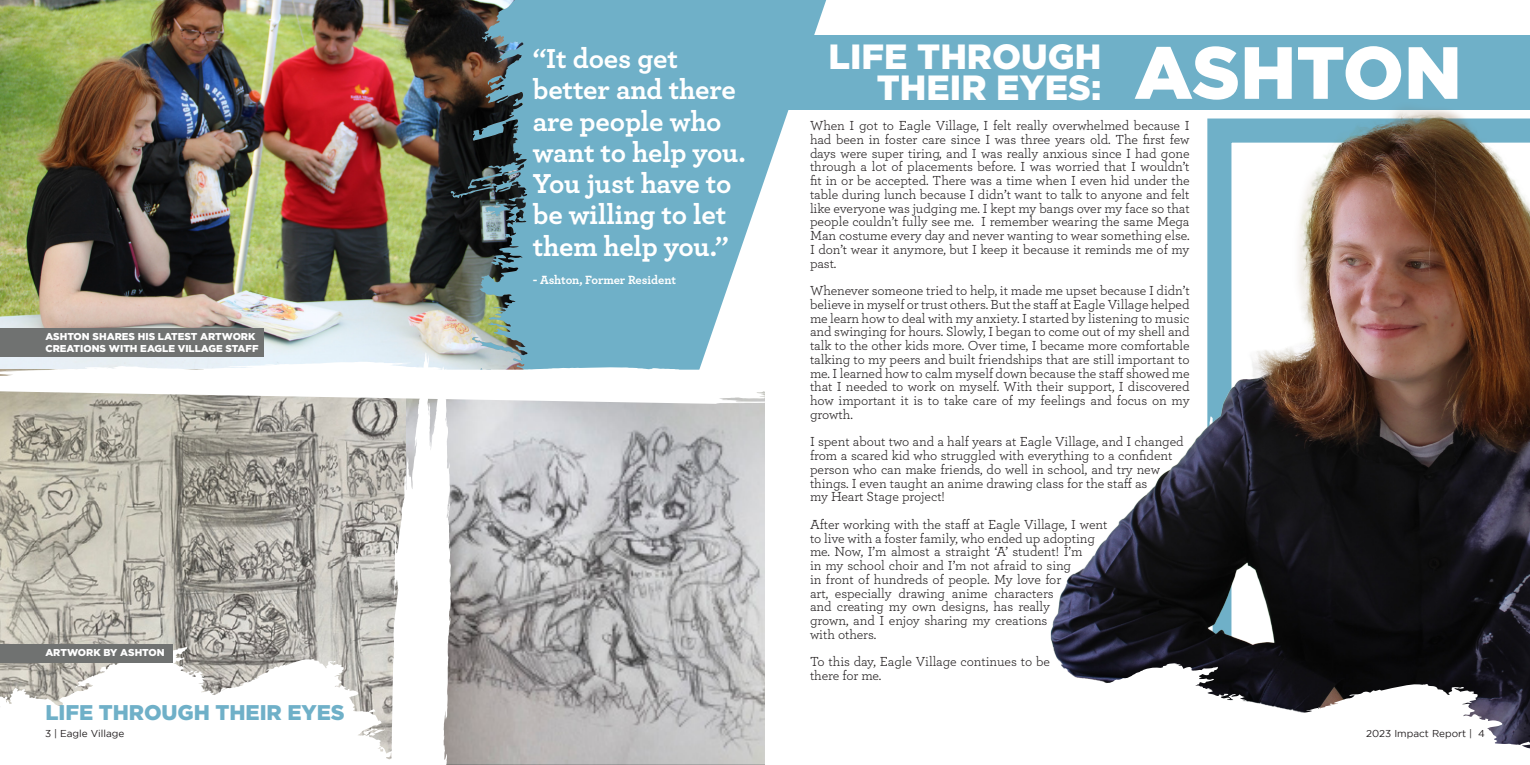
<style>
.page{position:relative;width:1530px;height:765px;background:#fff}
.page>*{position:absolute;margin:0;border:0;box-sizing:border-box;transform-origin:0 0}
.t1{font:900 73.75px "Gotham";color:#fff}
.t2{font:900 35px "Gotham";color:#fff}
.t3{font:700 28.75px/31.2px "Archer";letter-spacing:-.005em;color:#fff}
.t4{font:900 21.25px "Gotham";letter-spacing:-.005em;color:#6fb0c8}
.t5{font:13.75px/13.8px "Archer";letter-spacing:-.005em;color:#231f20}
.t6{font:700 12.5px "Archer";letter-spacing:-.005em;color:#fff}
.t7{font:900 10px "Gotham";color:#fff}
.t8{font:10px "Gotham";color:#231f20}
</style>
<div class="page">
<div style="left:760px;top:35px;width:770px;height:75px;background:#6fb0c8"></div>
<img style="left:1050px;top:109px;width:480px;height:554px">
<svg style="left:1061px;top:663px;width:469px;height:86px"></svg>
<svg style="left:527px;top:0;width:299px;height:351px;fill:#6fb0c8"></svg>
<img style="left:0;top:0;width:525px;height:351px">
<div style="left:0;top:328px;width:264px;height:29px;background:#707271"></div>
<svg style="left:0;top:351px;width:765px;height:414px"></svg>
<p class="t7" style="left:45px;top:331px;width:212px">ASHTON SHARES HIS LATEST ARTWORK</p>
<p class="t7" style="left:45px;top:343px;width:215px">CREATIONS WITH EAGLE VILLAGE STAFF</p>
<p class="t7" style="left:45px;top:647px;width:121px">ARTWORK BY ASHTON</p>
<p class="t4" style="left:46px;top:700px;width:301px">LIFE THROUGH THEIR EYES</p>
<p class="t8" style="left:45px;top:728px;width:81px">3 | Eagle Village</p>
<p class="t3" style="left:533px;top:41px;width:215px">“It does get better and there are people who want to help you.<br>You just have to be willing to let them help you.”</p>
<p class="t6" style="left:533px;top:270px;width:145px">- Ashton, Former Resident</p>
<p class="t2" style="left:829px;top:36px;width:274px">LIFE THROUGH</p>
<p class="t2" style="left:877px;top:67px;width:226px">THEIR EYES:</p>
<p class="t5" style="left:810px;top:118px;width:381px;text-align:justify">When I got to Eagle Village, I felt really overwhelmed because I had been in foster care since I was three years old. The first few days were super tiring, and I was really anxious since I had gone through a lot of placements before. I was worried that I wouldn’t fit in or be accepted. There was a time when I even hid under the table during lunch because I didn’t want to talk to anyone and felt like everyone was judging me. I kept my bangs over my face so that people couldn’t fully see me. I remember wearing the same Mega Man costume every day and never wanting to wear something else.<br>I don’t wear it anymore, but I keep it because it reminds me of my past.</p>
<p class="t5" style="left:810px;top:283px;width:381px;text-align:justify">Whenever someone tried to help, it made me upset because I didn’t believe in myself or trust others. But the staff at Eagle Village helped me learn how to deal with my anxiety. I started by listening to music and swinging for hours. Slowly, I began to come out of my shell and talk to the other kids more. Over time, I became more comfortable talking to my peers and built friendships that are still important to me. I learned how to calm myself down because the staff showed me that I needed to work on myself. With their support, I discovered how important it is to take care of my feelings and focus on my growth.</p>
<p class="t5" style="left:810px;top:434px;width:375px">I spent about two and a half years at Eagle Village, and I changed from a scared kid who struggled with everything to a confident person who can make friends, do well in school, and try new things. I even taught an anime drawing class for the staff as<br>my Heart Stage project!</p>
<p class="t5" style="left:810px;top:517px;width:299px">After working with the staff at Eagle Village, I went to live with a foster family, who ended up adopting me. Now, I’m almost a straight ‘A’ student! I’m<br>in my school choir and I’m not afraid to sing<br>in front of hundreds of people. My love for<br>art, especially drawing anime characters<br>and creating my own designs, has really<br>grown, and I enjoy sharing my creations<br>with others.</p>
<p class="t5" style="left:810px;top:654px;width:242px">To this day, Eagle Village continues to be there for me.</p>
<p class="t1" style="left:1134px;top:30px;width:329px">ASHTON</p>
<p class="t8" style="left:1366px;top:728px;width:120px">2023 Impact Report | 4</p>
</div>
